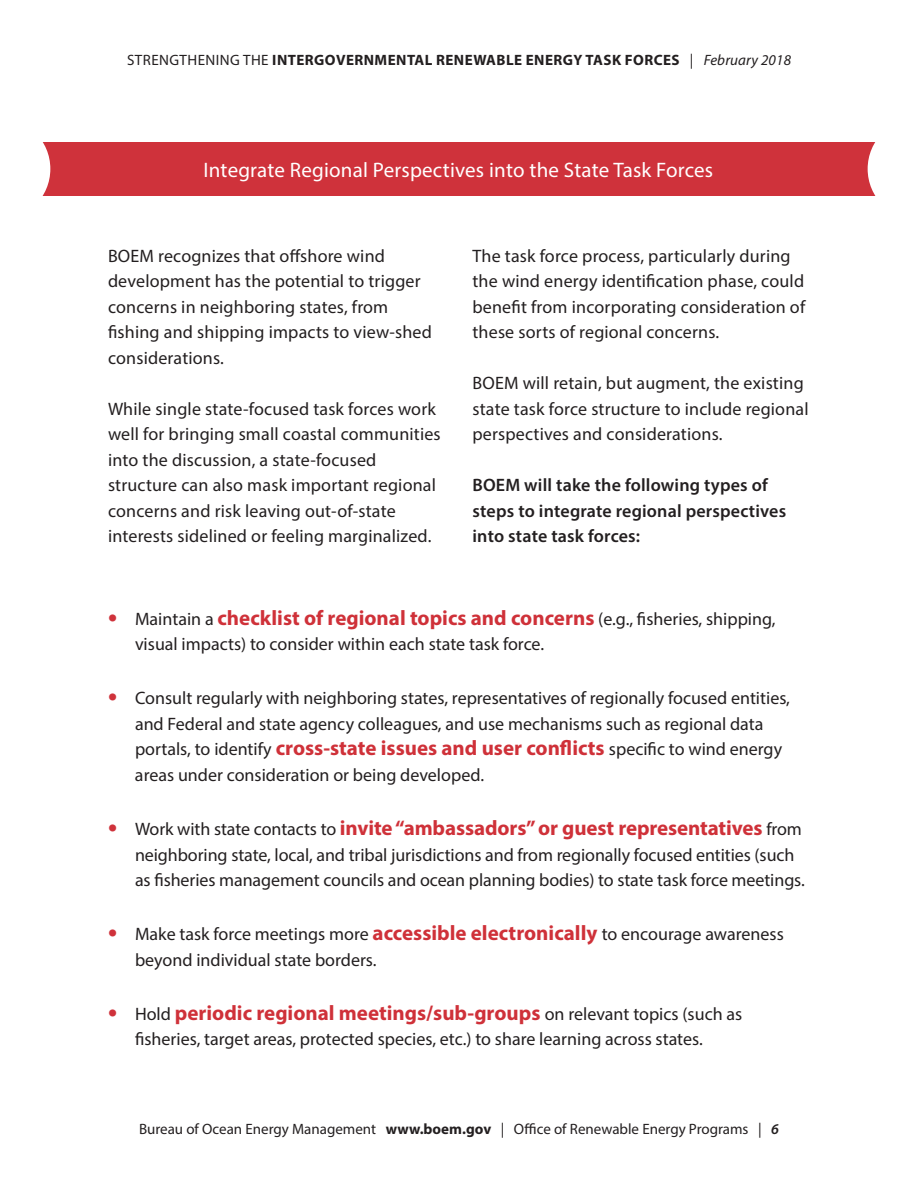
<style>
.page{position:relative;width:918px;height:1188px;background:#fff}
.page>*{position:absolute;margin:0;border:0;box-sizing:border-box;transform-origin:0 0}
.t1{font:700 21px "Myriad Pro";color:#cf3139}
.t2{font:21px "Myriad Pro";letter-spacing:.01em;color:#fff}
.t3{font:18px/25.5px "Myriad Pro";color:#231f20}
.t4{font:600 18px/25.5px "Myriad Pro";letter-spacing:.01em;color:#231f20}
.t5{font:15px "Myriad Pro";color:#231f20}
.t6{font:700 15px "Myriad Pro";letter-spacing:.03em;color:#231f20}
.s1{font-weight:400}
.s2{font-weight:400;font-style:italic}
.s3{font-size:27px;color:#cf323b}
.s4{font-weight:400;font-size:18px;color:#231f20}
.s5{font-weight:700;font-size:27px;color:#cf323b}
.s6{font-weight:700;font-size:21px;color:#cf3139}
.s7{font-weight:700}
.s8{font-weight:600;font-style:italic}
</style>
<div class="page">
<div style="left:0;top:142px;width:917px;height:53px;background:#cf323b"></div>
<div style="left:0;top:142px;width:50px;height:54px;background:#fff"></div>
<div style="left:868px;top:142px;width:49px;height:54px;background:#fff"></div>
<p class="t6" style="left:127px;top:50px;width:665px"><span class="s1">STRENGTHENING THE</span> INTERGOVERNMENTAL RENEWABLE ENERGY TASK FORCES <span class="s1">|</span> <span class="s2">February 2018</span></p>
<p class="t2" style="left:203px;top:157px;width:511px">Integrate Regional Perspectives into the State Task Forces</p>
<p class="t3" style="left:108px;top:243px;width:325px">BOEM recognizes that offshore wind development has the potential to trigger concerns in neighboring states, from fishing and shipping impacts to view-shed considerations.</p>
<p class="t3" style="left:108px;top:396px;width:334px">While single state-focused task forces work well for bringing small coastal communities into the discussion, a state-focused structure can also mask important regional concerns and risk leaving out-of-state interests sidelined or feeling marginalized.</p>
<p class="t3" style="left:472px;top:243px;width:334px">The task force process, particularly during the wind energy identification phase, could benefit from incorporating consideration of these sorts of regional concerns.</p>
<p class="t3" style="left:472px;top:370px;width:338px">BOEM will retain, but augment, the existing state task force structure to include regional perspectives and considerations.</p>
<p class="t4" style="left:472px;top:472px;width:315px">BOEM will take the following types of steps to integrate regional perspectives into state task forces:</p>
<p class="t1" style="left:108px;top:604px;width:669px"><span class="s3">•</span> <span class="s4">Maintain a</span> checklist of regional topics and concerns <span class="s4">(e.g., fisheries, shipping,</span></p>
<p class="t3" style="left:135px;top:631px;width:411px">visual impacts) to consider within each state task force.</p>
<p class="t3" style="left:135px;top:685px;width:657px;text-indent:-27px"><span class="s5">•</span> Consult regularly with neighboring states, representatives of regionally focused entities, and Federal and state agency colleagues, and use mechanisms such as regional data portals, to identify <span class="s6">cross-state issues and user conflicts</span> specific to wind energy areas under consideration or being developed.</p>
<p class="t1" style="left:108px;top:814px;width:695px"><span class="s3">•</span> <span class="s4">Work with state contacts to</span> invite “ambassadors” or guest representatives <span class="s4">from</span></p>
<p class="t3" style="left:135px;top:841px;width:671px">neighboring state, local, and tribal jurisdictions and from regionally focused entities (such as fisheries management councils and ocean planning bodies) to state task force meetings.</p>
<p class="t3" style="left:135px;top:921px;width:650px;text-indent:-27px"><span class="s5">•</span> Make task force meetings more <span class="s6">accessible electronically</span> to encourage awareness beyond individual state borders.</p>
<p class="t1" style="left:108px;top:999px;width:636px"><span class="s3">•</span> <span class="s4">Hold</span> periodic regional meetings/sub-groups <span class="s4">on relevant topics (such as</span></p>
<p class="t3" style="left:135px;top:1026px;width:569px">fisheries, target areas, protected species, etc.) to share learning across states.</p>
<p class="t5" style="left:139px;top:1120px;width:641px">Bureau of Ocean Energy Management <span class="s7">www.boem.gov</span> | Office of Renewable Energy Programs | <span class="s8">6</span></p>
</div>
